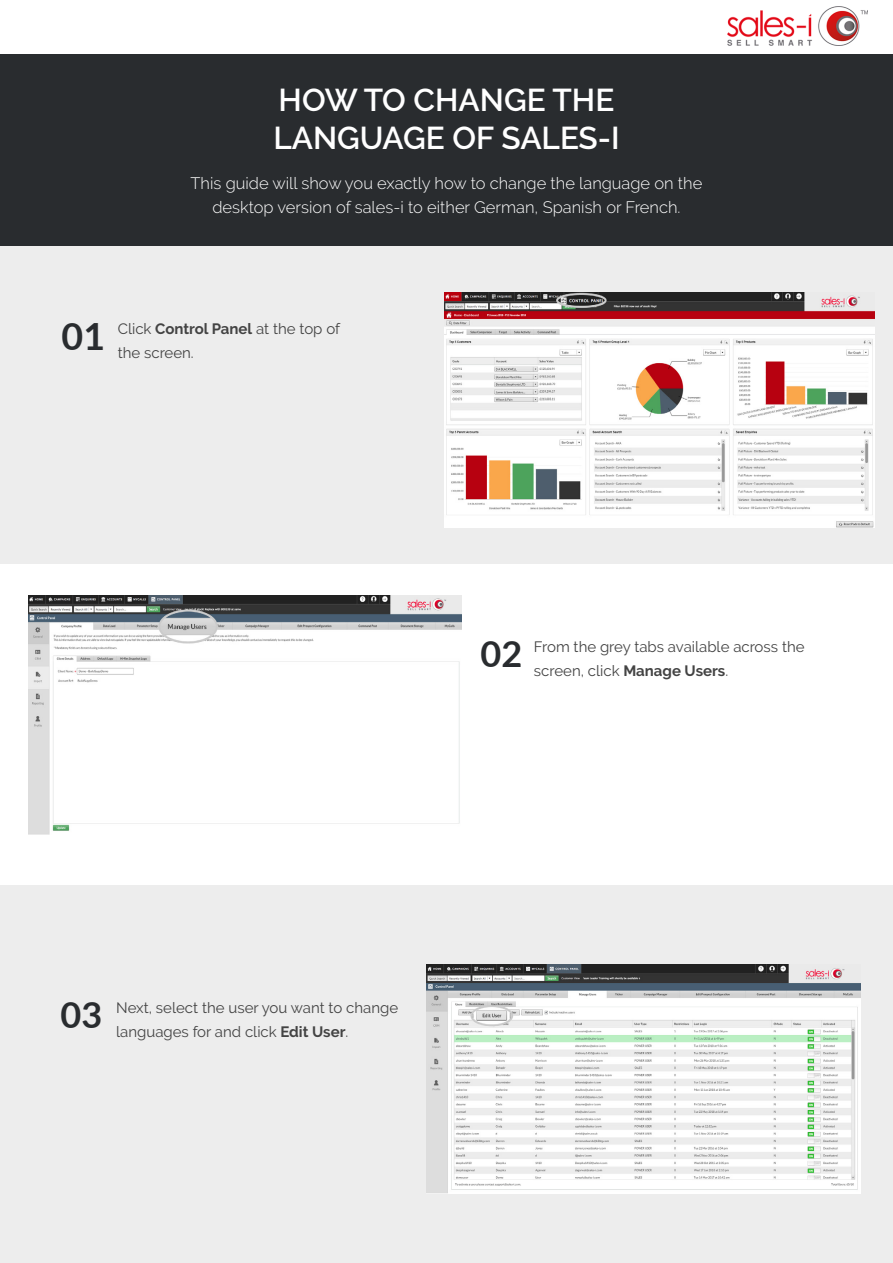
<style>
.page{position:relative;width:893px;height:1263px;background:#fff}
.page>*{position:absolute;margin:0;border:0;box-sizing:border-box;transform-origin:0 0}
.t1{font:700 37.5px "Lato";color:#292c2f}
.t2{font:700 36px "Lato";color:#292c2f}
.t3{font:600 31.5px "Raleway";color:#fff}
.t4{font:300 16.5px "Raleway";color:#fff}
.t5{font:15px/24px "Raleway";color:#434343}
.s1{font-weight:700}
</style>
<div class="page">
<div style="left:0;top:247px;width:893px;height:317px;background:#ededed"></div>
<div style="left:0;top:54px;width:893px;height:192px;background:#292c2f"></div>
<img style="left:445px;top:292px;width:429px;height:235px">
<img style="left:727px;top:6px;width:140px;height:40px">
<img style="left:28px;top:596px;width:433px;height:239px">
<div style="left:0;top:885px;width:893px;height:378px;background:#ededed"></div>
<img style="left:426px;top:964px;width:434px;height:230px">
<p class="t3" style="left:279px;top:82px;width:337px">HOW TO CHANGE THE</p>
<p class="t3" style="left:273px;top:120px;width:348px">LANGUAGE OF SALES-I</p>
<p class="t4" style="left:191px;top:174px;width:513px">This guide will show you exactly how to change the language on the</p>
<p class="t4" style="left:212px;top:198px;width:469px">desktop version of sales-i to either German, Spanish or French.</p>
<p class="t1" style="left:62px;top:309px;width:45px">01</p>
<p class="t5" style="left:118px;top:317px;width:224px">Click <span class="s1">Control Panel</span> at the top of the screen.</p>
<p class="t2" style="left:480px;top:627px;width:43px">02</p>
<p class="t5" style="left:534px;top:635px;width:272px">From the grey tabs available across the</p>
<p class="t5" style="left:534px;top:659px;width:196px">screen, click <span class="s1">Manage Users</span>.</p>
<p class="t2" style="left:61px;top:989px;width:43px">03</p>
<p class="t5" style="left:116px;top:996px;width:283px">Next, select the user you want to change</p>
<p class="t5" style="left:116px;top:1020px;width:234px">languages for and click <span class="s1">Edit User</span>.</p>
</div>
